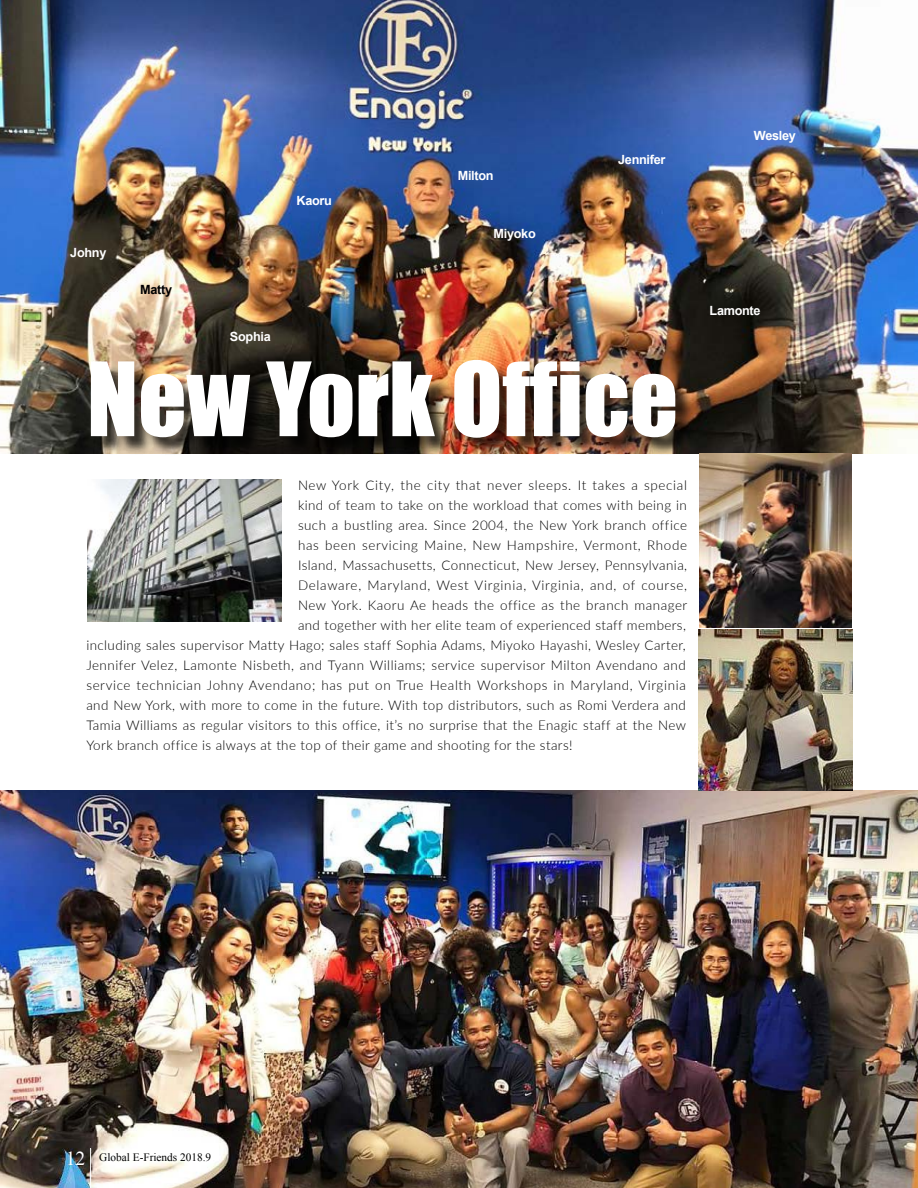
<style>
.page{position:relative;width:918px;height:1188px;background:#fff}
.page>*{position:absolute;margin:0;border:0;box-sizing:border-box;transform-origin:0 0}
.t1{font:94.5px "Impact";color:#fff}
.t2{font:300 13.35px "Lato";letter-spacing:.03em;color:#000}
.t3{font:300 13.35px "Lato";letter-spacing:.05em;color:#000}
.t4{font:300 13.35px "Lato";letter-spacing:.055em;color:#000}
.t5{font:700 12.75px "Arial";letter-spacing:-.025em;color:#fff}
.t6{font:700 12.75px "Arial";letter-spacing:-.025em;color:#000}
.t7{font:11.25px "Times New Roman";color:#000}
.s1{font-size:19.8px;color:#fff}
</style>
<div class="page">
<img style="left:0;top:0;width:918px;height:454px">
<div style="left:93px;top:363px;width:601px;height:93px;background:#000;opacity:.75"></div>
<img style="left:0;top:790px;width:918px;height:398px">
<img style="left:87px;top:479px;width:195px;height:142px">
<img style="left:699px;top:454px;width:153px;height:173px">
<img style="left:698px;top:630px;width:155px;height:160px">
<hr style="left:90px;top:1148px;width:1px;height:40px;background:#fff">
<p class="t5" style="left:70px;top:244px;width:38px">Johny</p>
<p class="t6" style="left:140px;top:282px;width:33px">Matty</p>
<p class="t5" style="left:297px;top:192px;width:37px">Kaoru</p>
<p class="t5" style="left:230px;top:328px;width:42px">Sophia</p>
<p class="t5" style="left:458px;top:167px;width:37px">Milton</p>
<p class="t5" style="left:494px;top:225px;width:44px">Miyoko</p>
<p class="t5" style="left:618px;top:151px;width:49px">Jennifer</p>
<h1 class="t1" style="left:87px;top:326px;width:593px">New York Office</h1>
<p class="t4" style="left:298px;top:476px;width:391px">New York City, the city that never sleeps. It takes a special</p>
<p class="t2" style="left:298px;top:496px;width:391px">kind of team to take on the workload that comes with being in</p>
<p class="t2" style="left:298px;top:516px;width:391px">such a bustling area. Since 2004, the New York branch office</p>
<p class="t3" style="left:298px;top:536px;width:391px">has been servicing Maine, New Hampshire, Vermont, Rhode</p>
<p class="t2" style="left:298px;top:556px;width:391px">Island, Massachusetts, Connecticut, New Jersey, Pennsylvania,</p>
<p class="t4" style="left:298px;top:576px;width:391px">Delaware, Maryland, West Virginia, Virginia, and, of course,</p>
<p class="t2" style="left:298px;top:596px;width:391px">New York. Kaoru Ae heads the office as the branch manager</p>
<p class="t2" style="left:298px;top:616px;width:389px">and together with her elite team of experienced staff members,</p>
<p class="t2" style="left:86px;top:636px;width:601px">including sales supervisor Matty Hago; sales staff Sophia Adams, Miyoko Hayashi, Wesley Carter,</p>
<p class="t2" style="left:86px;top:656px;width:601px">Jennifer Velez, Lamonte Nisbeth, and Tyann Williams; service supervisor Milton Avendano and</p>
<p class="t3" style="left:86px;top:676px;width:601px">service technician Johny Avendano; has put on True Health Workshops in Maryland, Virginia</p>
<p class="t2" style="left:86px;top:696px;width:601px">and New York, with more to come in the future. With top distributors, such as Romi Verdera and</p>
<p class="t2" style="left:86px;top:716px;width:601px">Tamia Williams as regular visitors to this office, it’s no surprise that the Enagic staff at the New</p>
<p class="t2" style="left:86px;top:736px;width:488px">York branch office is always at the top of their game and shooting for the stars!</p>
<p class="t5" style="left:754px;top:127px;width:43px">Wesley</p>
<p class="t5" style="left:710px;top:302px;width:53px">Lamonte</p>
<p class="t7" style="left:66px;top:1149px;width:147px"><span class="s1">12</span> Global E-Friends 2018.9</p>
</div>
